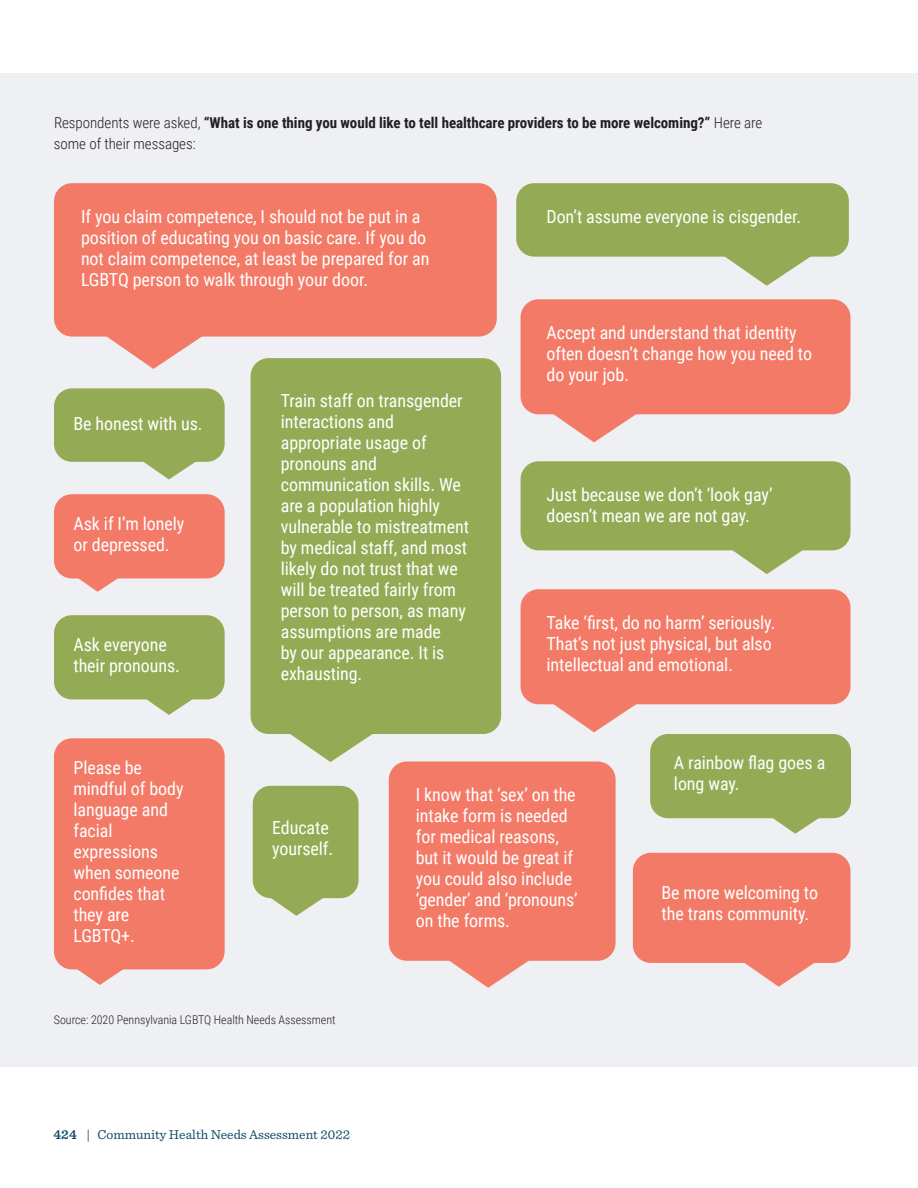
<style>
.page{position:relative;width:918px;height:1188px;background:#fff}
.page>*{position:absolute;margin:0;border:0;box-sizing:border-box;transform-origin:0 0}
.t1{font:18px/21px "Roboto Condensed";letter-spacing:-.005em;color:#fff}
.t2{font:700 15px/21px "Roboto Condensed";letter-spacing:-.005em;color:#231f20}
.t3{font:13.5px "Sentinel";color:#114a69}
.t4{font:300 12px "Roboto Condensed";letter-spacing:-.005em;color:#231f20}
.s1{font-weight:300}
.s2{font-weight:600}
</style>
<div class="page">
<div style="left:0;top:73px;width:918px;height:993px;background:#eef0f3"></div>
<div style="left:54px;top:183px;width:443px;height:154px;background:#f37a67;border-radius:18px"></div>
<div style="left:389px;top:762px;width:227px;height:199px;background:#f37a67;border-radius:18px"></div>
<div style="left:251px;top:358px;width:250px;height:376px;background:#95aa54;border-radius:18px"></div>
<div style="left:521px;top:299px;width:330px;height:115px;background:#f37a67;border-radius:18px"></div>
<div style="left:521px;top:589px;width:330px;height:115px;background:#f37a67;border-radius:18px"></div>
<div style="left:633px;top:853px;width:218px;height:110px;background:#f37a67;border-radius:18px"></div>
<div style="left:521px;top:461px;width:330px;height:89px;background:#95aa54;border-radius:18px"></div>
<div style="left:516px;top:183px;width:333px;height:74px;background:#95aa54;border-radius:18px"></div>
<div style="left:54px;top:388px;width:171px;height:74px;background:#95aa54;border-radius:18px"></div>
<div style="left:54px;top:494px;width:171px;height:84px;background:#f37a67;border-radius:18px"></div>
<div style="left:253px;top:786px;width:106px;height:112px;background:#95aa54;border-radius:18px"></div>
<div style="left:54px;top:615px;width:171px;height:84px;background:#95aa54;border-radius:18px"></div>
<div style="left:650px;top:734px;width:201px;height:84px;background:#95aa54;border-radius:18px"></div>
<div style="left:54px;top:738px;width:171px;height:231px;background:#f37a67;border-radius:18px"></div>
<svg style="left:104px;top:336px;width:101px;height:33px"></svg>
<svg style="left:438px;top:960px;width:102px;height:28px"></svg>
<svg style="left:544px;top:414px;width:102px;height:28px"></svg>
<svg style="left:544px;top:704px;width:102px;height:28px"></svg>
<svg style="left:745px;top:963px;width:69px;height:24px"></svg>
<svg style="left:717px;top:550px;width:102px;height:24px"></svg>
<svg style="left:290px;top:734px;width:83px;height:28px"></svg>
<svg style="left:717px;top:256px;width:102px;height:30px"></svg>
<svg style="left:71px;top:969px;width:59px;height:16px"></svg>
<svg style="left:140px;top:699px;width:59px;height:16px"></svg>
<svg style="left:767px;top:818px;width:58px;height:16px"></svg>
<svg style="left:140px;top:461px;width:59px;height:19px"></svg>
<svg style="left:69px;top:578px;width:58px;height:14px"></svg>
<svg style="left:269px;top:898px;width:57px;height:18px"></svg>
<p class="t2" style="left:54px;top:113px;width:710px"><span class="s1">Respondents were asked,</span> “What is one thing you would like to tell healthcare providers to be more welcoming?” <span class="s1">Here are some of their messages:</span></p>
<p class="t1" style="left:81px;top:207px;width:350px">If you claim competence, I should not be put in a position of educating you on basic care. If you do not claim competence, at least be prepared for an LGBTQ person to walk through your door.</p>
<p class="t1" style="left:73px;top:414px;width:131px">Be honest with us.</p>
<p class="t1" style="left:73px;top:514px;width:112px">Ask if I’m lonely or depressed.</p>
<p class="t1" style="left:73px;top:635px;width:108px">Ask everyone their pronouns.</p>
<p class="t1" style="left:281px;top:392px;width:190px">Train staff on transgender interactions and appropriate usage of pronouns and communication skills. We are a population highly vulnerable to mistreatment by medical staff, and most likely do not trust that we will be treated fairly from person to person, as many assumptions are made<br>by our appearance. It is exhausting.</p>
<p class="t1" style="left:546px;top:207px;width:256px">Don’t assume everyone is cisgender.</p>
<p class="t1" style="left:546px;top:323px;width:267px">Accept and understand that identity often doesn’t change how you need to do your job.</p>
<p class="t1" style="left:546px;top:485px;width:228px">Just because we don’t ‘look gay’ doesn’t mean we are not gay.</p>
<p class="t1" style="left:546px;top:611px;width:230px">Take ‘first, do no harm’ seriously.<br>That’s not just physical, but also intellectual and emotional.</p>
<p class="t1" style="left:73px;top:758px;width:112px">Please be mindful of body language and facial expressions when someone confides that they are<br>LGBTQ+.</p>
<p class="t1" style="left:272px;top:818px;width:63px">Educate yourself.</p>
<p class="t4" style="left:54px;top:1014px;width:283px">Source: 2020 Pennsylvania LGBTQ Health Needs Assessment</p>
<p class="t3" style="left:53px;top:1128px;width:298px"><span class="s2">424</span> | Community Health Needs Assessment 2022</p>
<p class="t1" style="left:416px;top:785px;width:163px">I know that ‘sex’ on the intake form is needed for medical reasons, but it would be great if you could also include ‘gender’ and ‘pronouns’ on the forms.</p>
<p class="t1" style="left:674px;top:752px;width:153px">A rainbow flag goes a long way.</p>
<p class="t1" style="left:662px;top:883px;width:158px">Be more welcoming to the trans community.</p>
</div>
